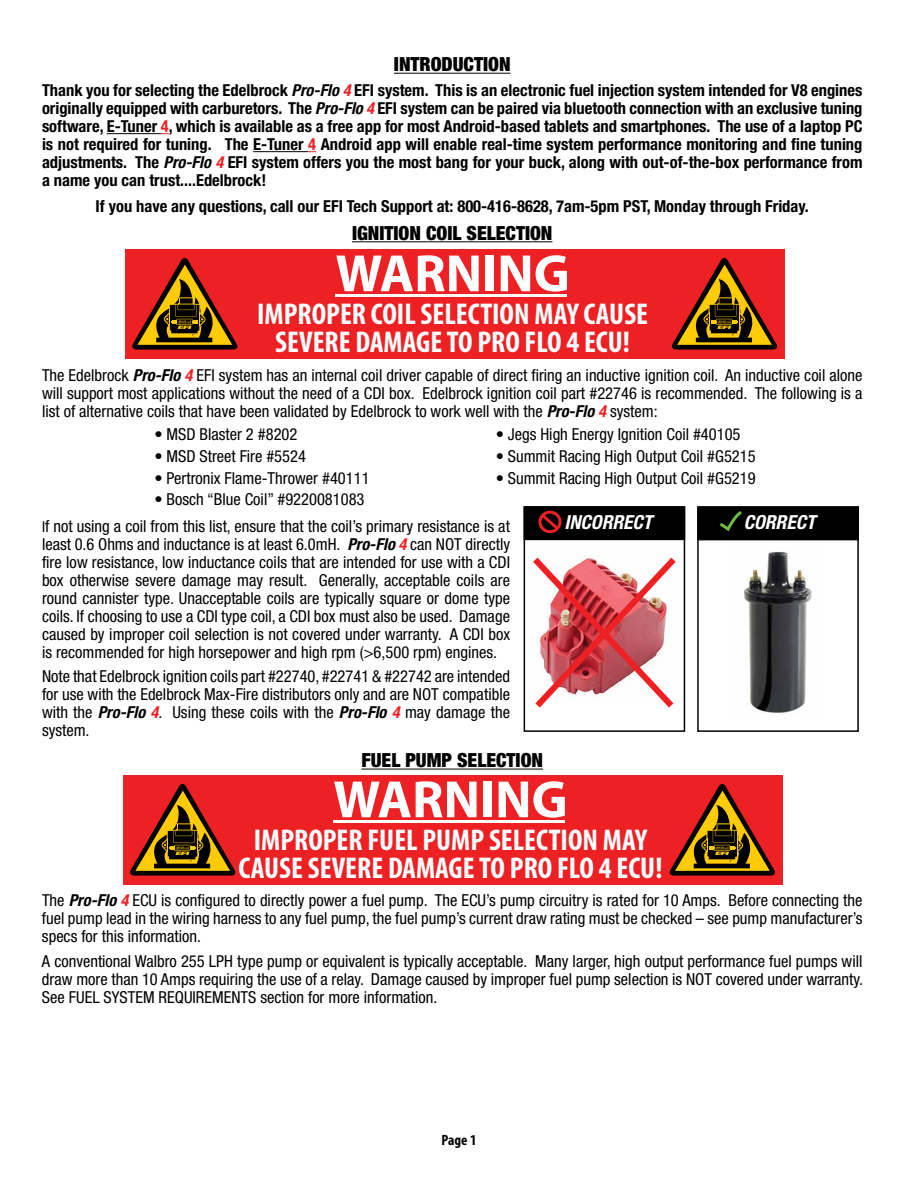
<style>
.page{position:relative;width:918px;height:1188px;background:#fff}
.page>*{position:absolute;margin:0;border:0;box-sizing:border-box;transform-origin:0 0}
.t1{font:700 52.95px "Myriad Pro";color:#fff}
.t2{font:700 condensed 30.15px/28.3px "Myriad Pro";color:#fff;text-align:center}
.t3{font:900 condensed 19.5px "Helvetica Neue";color:#000}
.t4{font:italic 700 condensed 19.35px "Helvetica Neue";color:#fff}
.t5{font:condensed 16.5px/18px "Helvetica Neue";color:#000;text-align:justify}
.t6{font:700 condensed 16.5px/18px "Helvetica Neue";color:#000;text-align:justify}
.t7{font:700 condensed 15px "Myriad Pro";color:#000}
.s1{font-style:italic}
.s2{font-style:italic;color:#ed2124}
.s3{color:#ed2124}
.s4{font-weight:700;font-style:italic}
.s5{font-weight:700;font-style:italic;color:#ed2124}
.s6{font-size:15px}
</style>
<div class="page">
<div style="left:698px;top:507px;width:160px;height:33px;background:#000"></div>
<div style="left:524px;top:507px;width:160px;height:32px;background:#000"></div>
<div style="left:524px;top:506px;width:161px;height:34px;border:2px solid #000"></div>
<hr style="left:394px;top:73px;width:117px;height:1px;background:#000">
<hr style="left:107px;top:133px;width:54px;height:1px;background:#000">
<hr style="left:253px;top:151px;width:55px;height:1px;background:#000">
<hr style="left:352px;top:241px;width:200px;height:1px;background:#000">
<hr style="left:361px;top:769px;width:182px;height:1px;background:#000">
<div style="left:524px;top:506px;width:161px;height:226px;border:2px solid #000"></div>
<div style="left:123px;top:776px;width:660px;height:109px;background:#ed2024"></div>
<svg style="left:130px;top:784px;width:106px;height:92px"></svg>
<svg style="left:669px;top:784px;width:106px;height:92px"></svg>
<hr style="left:333px;top:820px;width:232px;height:3px;background:#fff">
<div style="left:126px;top:250px;width:659px;height:109px;background:#ed2024"></div>
<svg style="left:132px;top:258px;width:106px;height:92px"></svg>
<svg style="left:672px;top:258px;width:105px;height:92px"></svg>
<hr style="left:335px;top:294px;width:232px;height:3px;background:#fff">
<img style="left:744px;top:551px;width:68px;height:162px">
<div style="left:697px;top:506px;width:162px;height:226px;border:2px solid #000"></div>
<svg style="left:716px;top:508px;width:29px;height:23px"></svg>
<svg style="left:538px;top:510px;width:24px;height:24px"></svg>
<img style="left:533px;top:555px;width:143px;height:153px">
<p class="t3" style="left:394px;top:52px;width:118px">INTRODUCTION</p>
<p class="t6" style="left:42px;top:81px;width:822px">Thank you for selecting the Edelbrock <span class="s1">Pro-Flo</span> <span class="s2">4</span> EFI system. This is an electronic fuel injection system intended for V8 engines originally equipped with carburetors. The <span class="s1">Pro-Flo</span> <span class="s2">4</span> EFI system can be paired via bluetooth connection with an exclusive tuning software, E-Tuner <span class="s3">4</span>, which is available as a free app for most Android-based tablets and smartphones. The use of a laptop PC is not required for tuning. The E-Tuner <span class="s3">4</span> Android app will enable real-time system performance monitoring and fine tuning adjustments. The <span class="s1">Pro-Flo</span> <span class="s2">4</span> EFI system offers you the most bang for your buck, along with out-of-the-box performance from a name you can trust....Edelbrock!</p>
<p class="t6" style="left:96px;top:197px;width:715px">If you have any questions, call our EFI Tech Support at: 800-416-8628, 7am-5pm PST, Monday through Friday.</p>
<p class="t3" style="left:352px;top:221px;width:202px">IGNITION COIL SELECTION</p>
<h1 class="t1" style="left:335px;top:239px;width:236px">WARNING</h1>
<h2 class="t2" style="left:257px;top:299px;width:392px">IMPROPER COIL SELECTION MAY CAUSE<br>SEVERE DAMAGE TO PRO FLO 4 ECU!</h2>
<p class="t5" style="left:42px;top:366px;width:822px">The Edelbrock <span class="s4">Pro-Flo</span> <span class="s5">4</span> EFI system has an internal coil driver capable of direct firing an inductive ignition coil. An inductive coil alone will support most applications without the need of a CDI box. Edelbrock ignition coil part #22746 is recommended. The following is a list of alternative coils that have been validated by Edelbrock to work well with the <span class="s4">Pro-Flo</span> <span class="s5">4</span> system:</p>
<p class="t5" style="left:155px;top:425px;width:144px">• MSD Blaster 2 #8202</p>
<p class="t5" style="left:155px;top:447px;width:153px">• MSD Street Fire #5524</p>
<p class="t5" style="left:155px;top:469px;width:217px">• Pertronix Flame-Thrower #40111</p>
<p class="t5" style="left:155px;top:490px;width:211px">• Bosch “Blue Coil” #9220081083</p>
<p class="t5" style="left:496px;top:425px;width:246px">• Jegs High Energy Ignition Coil #40105</p>
<p class="t5" style="left:496px;top:447px;width:261px">• Summit Racing High Output Coil #G5215</p>
<p class="t5" style="left:496px;top:469px;width:261px">• Summit Racing High Output Coil #G5219</p>
<p class="t5" style="left:42px;top:517px;width:470px"><span class="s6">I</span>f not using a coil from this list, ensure that the coil’s primary resistance is at least 0.6 Ohms and inductance is at least 6.0mH. <span class="s4">Pro-Flo</span> <span class="s5">4</span> can NOT directly fire low resistance, low inductance coils that are intended for use with a CDI box otherwise severe damage may result. Generally, acceptable coils are round cannister type. Unacceptable coils are typically square or dome type coils. If choosing to use a CDI type coil, a CDI box must also be used. Damage caused by improper coil selection is not covered under warranty. A CDI box is recommended for high horsepower and high rpm (&gt;6,500 rpm) engines.</p>
<p class="t5" style="left:42px;top:667px;width:470px">Note that Edelbrock ignition coils part #22740, #22741 &amp; #22742 are intended for use with the Edelbrock Max-Fire distributors only and are NOT compatible with the <span class="s4">Pro-Flo</span> <span class="s5">4</span>. Using these coils with the <span class="s4">Pro-Flo</span> <span class="s5">4</span> may damage the system.</p>
<p class="t3" style="left:361px;top:748px;width:183px">FUEL PUMP SELECTION</p>
<p class="t4" style="left:564px;top:510px;width:89px">INCORRECT</p>
<p class="t4" style="left:744px;top:510px;width:73px">CORRECT</p>
<h1 class="t1" style="left:333px;top:765px;width:236px">WARNING</h1>
<h2 class="t2" style="left:239px;top:825px;width:425px">IMPROPER FUEL PUMP SELECTION MAY<br>CAUSE SEVERE DAMAGE TO PRO FLO 4 ECU!</h2>
<p class="t5" style="left:42px;top:891px;width:822px">The <span class="s4">Pro-Flo</span> <span class="s5">4</span> ECU is configured to directly power a fuel pump. The ECU’s pump circuitry is rated for 10 Amps. Before connecting the fuel pump lead in the wiring harness to any fuel pump, the fuel pump’s current draw rating must be checked – see pump manufacturer’s specs for this information.</p>
<p class="t5" style="left:42px;top:952px;width:823px">A conventional Walbro 255 LPH type pump or equivalent is typically acceptable. Many larger, high output performance fuel pumps will draw more than 10 Amps requiring the use of a relay. Damage caused by improper fuel pump selection is NOT covered under warranty.<br>See FUEL SYSTEM REQUIREMENTS section for more information.</p>
<p class="t7" style="left:442px;top:1130px;width:36px">Page 1</p>
</div>
